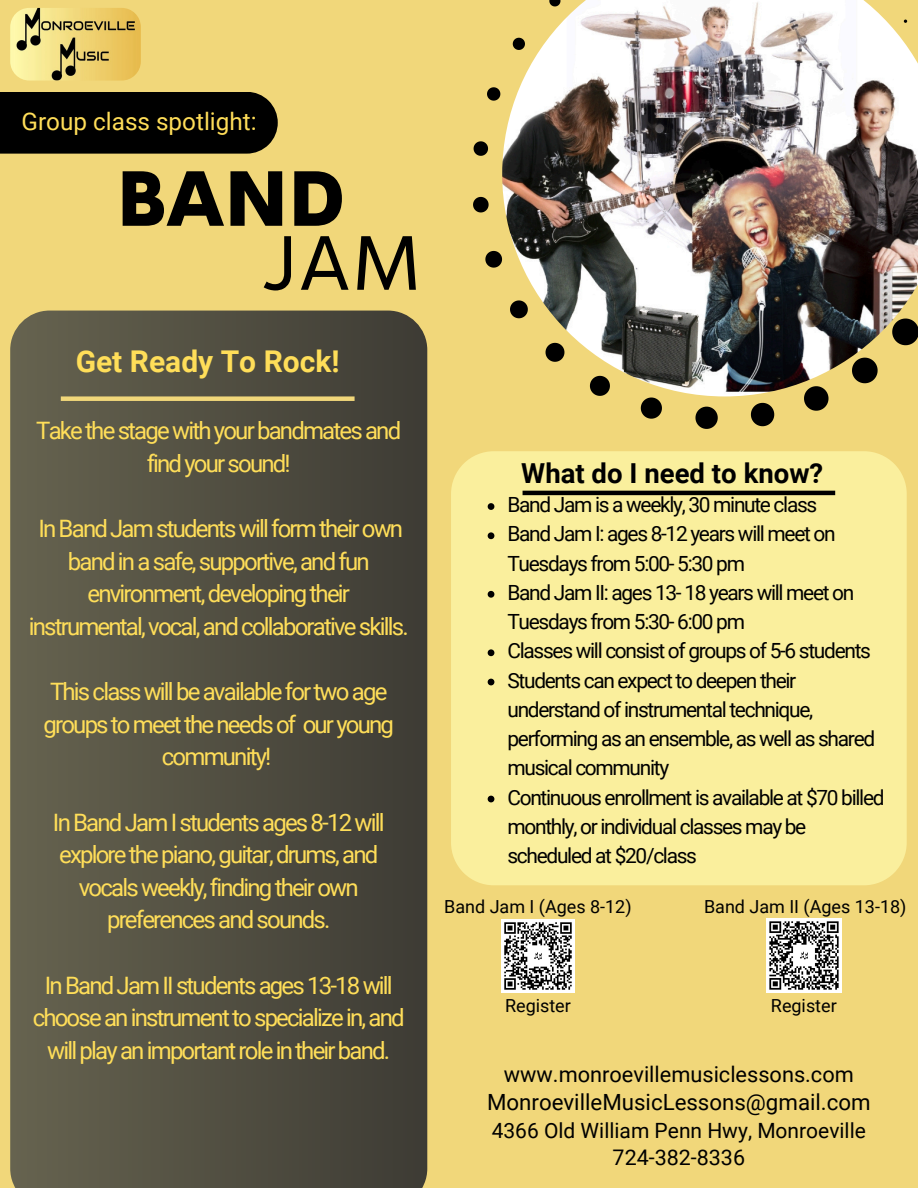
<style>
.page{position:relative;width:918px;height:1188px;background:#f1d77a}
.page>*{position:absolute;margin:0;border:0;box-sizing:border-box;transform-origin:0 0}
.t1{font:78px "Cerebri Sans";color:#000}
.t2{font:800 75.9px "Cerebri Sans";color:#000}
.t3{font:700 30px "Roboto";color:#ffde59}
.t4{font:700 27.6px "Roboto";color:#000}
.t5{font:24.3px "Roboto";color:#ffde59}
.t6{font:24px/32.7px "Roboto";letter-spacing:-.075em;color:#ffde59;text-align:center}
.t7{font:22.35px "Roboto";color:#000}
.t8{font:21.75px "Roboto";color:#000}
.t9{font:21.45px "Roboto";color:#000}
.t10{font:21px "Roboto";color:#000}
.t11{font:20.85px/29.2px "Roboto";letter-spacing:-.06em;color:#000}
.t12{font:18px "Roboto";color:#000}
</style>
<div class="page">
<svg style="left:10px;top:311px;width:417px;height:877px;background:#524f41"></svg>
<div style="left:0;top:92px;width:278px;height:62px;background:#000"></div>
<svg style="left:804px;top:396px;width:25px;height:15px"></svg>
<svg style="left:750px;top:402px;width:25px;height:25px"></svg>
<svg style="left:695px;top:406px;width:23px;height:23px"></svg>
<svg style="left:641px;top:398px;width:21px;height:21px"></svg>
<svg style="left:485px;top:250px;width:17px;height:18px"></svg>
<svg style="left:473px;top:196px;width:16px;height:17px"></svg>
<svg style="left:474px;top:141px;width:14px;height:15px"></svg>
<svg style="left:487px;top:87px;width:14px;height:14px"></svg>
<img style="left:502px;top:0;width:416px;height:396px">
<div style="left:451px;top:451px;width:456px;height:434px;background:#faef9d"></div>
<hr style="left:523px;top:491px;width:312px;height:4px;background:#000">
<img style="left:10px;top:8px;width:131px;height:73px;border-radius:19px">
<div style="left:61px;top:396px;width:294px;height:5px;background:#f1d77a"></div>
<img style="left:502px;top:919px;width:73px;height:73px">
<img style="left:767px;top:918px;width:74px;height:74px">
<svg style="left:488px;top:503px;width:6px;height:7px"></svg>
<svg style="left:488px;top:532px;width:6px;height:7px"></svg>
<svg style="left:488px;top:591px;width:6px;height:7px"></svg>
<svg style="left:488px;top:649px;width:6px;height:7px"></svg>
<svg style="left:488px;top:679px;width:6px;height:6px"></svg>
<svg style="left:488px;top:796px;width:6px;height:6px"></svg>
<p class="t5" style="left:22px;top:108px;width:237px">Group class spotlight:</p>
<h3 class="t2" style="left:117px;top:150px;width:230px">BAND</h3>
<h4 class="t1" style="left:262px;top:212px;width:162px">JAM</h4>
<p class="t3" style="left:76px;top:344px;width:265px">Get Ready To Rock!</p>
<p class="t6" style="left:36px;top:415px;width:366px">Take the stage with your bandmates and find your sound!</p>
<p class="t6" style="left:29px;top:512px;width:381px">In Band Jam students will form their own band in a safe, supportive, and fun environment, developing their instrumental, vocal, and collaborative skills.</p>
<p class="t6" style="left:43px;top:676px;width:352px">This class will be available for two age groups to meet the needs of our young community!</p>
<p class="t6" style="left:53px;top:806px;width:333px">In Band Jam I students ages 8-12 will explore the piano, guitar, drums, and vocals weekly, finding their own preferences and sounds.</p>
<h3 class="t6" style="left:33px;top:969px;width:374px">In Band Jam II students ages 13-18 will choose an instrument to specialize in, and will play an important role in their band.</h3>
<h4 class="t4" style="left:521px;top:457px;width:304px">What do I need to know?</h4>
<h4 class="t11" style="left:507px;top:490px;width:311px">Band Jam is a weekly, 30 minute class</h4>
<h4 class="t11" style="left:507px;top:520px;width:330px">Band Jam I: ages 8-12 years will meet on<br>Tuesdays from 5:00- 5:30 pm</h4>
<h4 class="t11" style="left:507px;top:578px;width:348px">Band Jam II: ages 13- 18 years will meet on<br>Tuesdays from 5:30- 6:00 pm</h4>
<p class="t11" style="left:507px;top:637px;width:365px">Classes will consist of groups of 5-6 students</p>
<p class="t11" style="left:507px;top:666px;width:369px">Students can expect to deepen their understand of instrumental technique, performing as an ensemble, as well as shared musical community</p>
<p class="t11" style="left:507px;top:783px;width:379px">Continuous enrollment is available at $70 billed monthly, or individual classes may be scheduled at $20/class</p>
<p class="t12" style="left:444px;top:897px;width:189px">Band Jam I (Ages 8-12)</p>
<h5 class="t12" style="left:704px;top:897px;width:204px">Band Jam II (Ages 13-18)</h5>
<h4 class="t12" style="left:505px;top:995px;width:67px">Register</h4>
<h5 class="t12" style="left:771px;top:995px;width:67px">Register</h5>
<p class="t8" style="left:504px;top:1062px;width:351px">www.monroevillemusiclessons.com</p>
<p class="t7" style="left:487px;top:1090px;width:385px">MonroevilleMusicLessons@gmail.com</p>
<p class="t10" style="left:492px;top:1118px;width:376px">4366 Old William Penn Hwy, Monroeville</p>
<p class="t9" style="left:613px;top:1145px;width:134px">724-382-8336</p>
</div>
